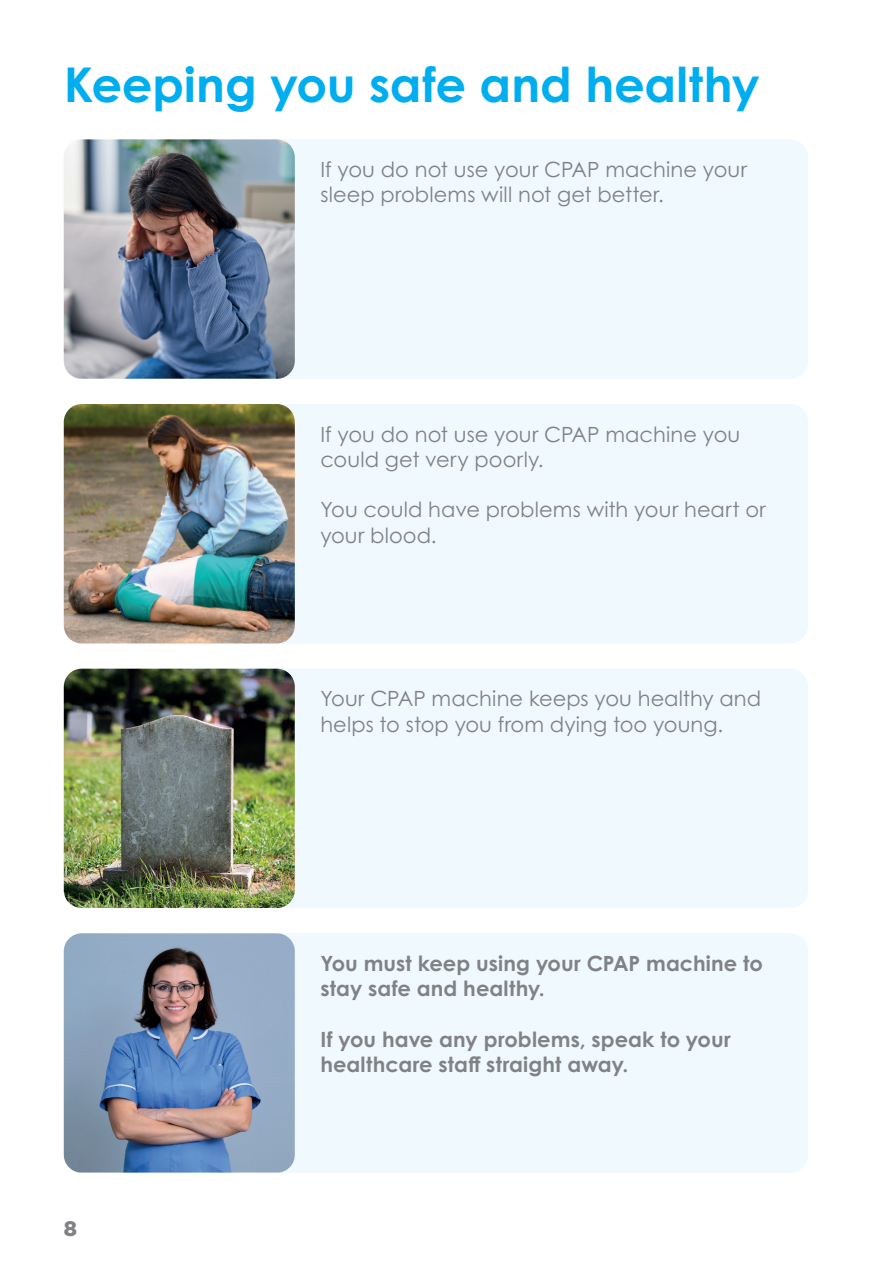
<style>
.page{position:relative;width:893px;height:1263px;background:#fff}
.page>*{position:absolute;margin:0;border:0;box-sizing:border-box;transform-origin:0 0}
.t1{font:700 48px "Century Gothic Pro";color:#00aeef}
.t2{font:21px/25.2px "Century Gothic Pro";letter-spacing:.005em;color:#808285}
.t3{font:700 21px/25.2px "Century Gothic Pro";letter-spacing:.005em;color:#808285}
.t4{font:900 21px "Gotham";color:#808285}
</style>
<div class="page">
<div style="left:64px;top:140px;width:743px;height:238px;background:#f0f9fd;border-radius:18px"></div>
<div style="left:64px;top:404px;width:743px;height:239px;background:#f0f9fd;border-radius:18px"></div>
<div style="left:64px;top:669px;width:743px;height:239px;background:#f0f9fd;border-radius:18px"></div>
<div style="left:64px;top:934px;width:743px;height:238px;background:#f0f9fd;border-radius:18px"></div>
<img style="left:64px;top:139px;width:231px;height:240px">
<img style="left:64px;top:404px;width:231px;height:239px">
<img style="left:64px;top:669px;width:231px;height:239px">
<img style="left:64px;top:933px;width:231px;height:239px">
<h1 class="t1" style="left:64px;top:54px;width:697px">Keeping you safe and healthy</h1>
<p class="t2" style="left:320px;top:157px;width:428px">If you do not use your CPAP machine your sleep problems will not get better.</p>
<p class="t2" style="left:320px;top:421px;width:421px">If you do not use your CPAP machine you could get very poorly.</p>
<p class="t2" style="left:320px;top:497px;width:447px">You could have problems with your heart or your blood.</p>
<p class="t2" style="left:320px;top:686px;width:442px">Your CPAP machine keeps you healthy and helps to stop you from dying too young.</p>
<p class="t4" style="left:64px;top:1216px;width:15px">8</p>
<p class="t3" style="left:320px;top:950px;width:444px">You must keep using your CPAP machine to stay safe and healthy.</p>
<p class="t3" style="left:320px;top:1026px;width:412px">If you have any problems, speak to your healthcare staff straight away.</p>
</div>
